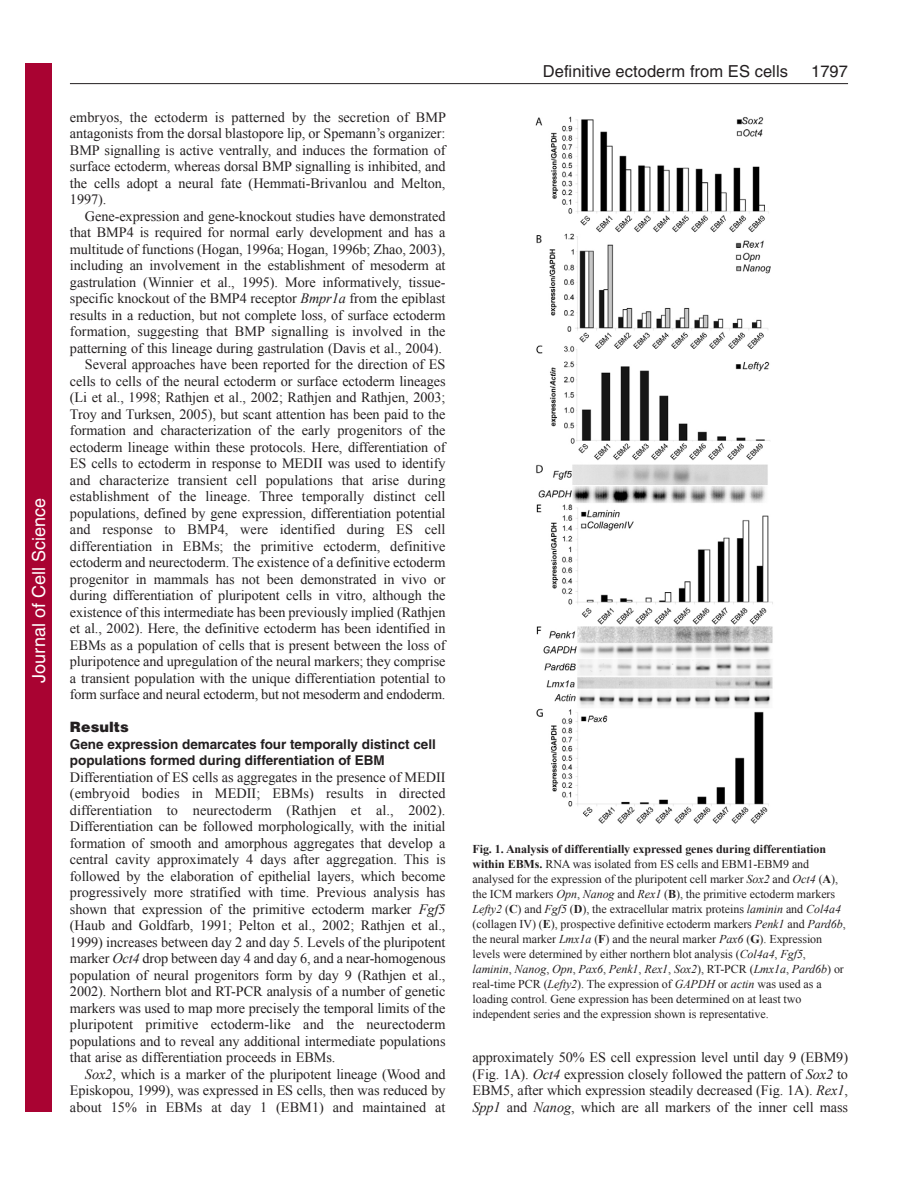
<style>
.page{position:relative;width:918px;height:1188px;background:#fff}
.page>*{position:absolute;margin:0;border:0;box-sizing:border-box;transform-origin:0 0}
.t1{font:18px "Helvetica";color:#fff}
.t2{font:16.5px "Helvetica";letter-spacing:.005em;color:#231f20}
.t3{font:14.25px/16.5px "Times New Roman";letter-spacing:-.005em;color:#231f20;text-align:justify}
.t4{font:900 14.25px "Helvetica";letter-spacing:.005em;color:#231f20}
.t5{font:700 13.5px/16.5px "Helvetica";color:#231f20}
.t6{font:12px/15px "Times New Roman";letter-spacing:-.005em;color:#231f20}
.s1{font-style:italic}
.s2{font-weight:700}
</style>
<div class="page">
<hr style="left:70px;top:83px;width:778px;height:1px;background:#231f20">
<img style="left:535px;top:116px;width:238px;height:708px">
<div style="left:26px;top:64px;width:26px;height:1048px;background:#a90332"></div>
<p class="t1" style="left:28px;top:683px;width:186px;rotate:-90deg">Journal of Cell Science</p>
<p class="t3" style="left:70px;top:108px;width:378px">embryos, the ectoderm is patterned by the secretion of BMP antagonists from the dorsal blastopore lip, or Spemann’s organizer:<br>BMP signalling is active ventrally, and induces the formation of surface ectoderm, whereas dorsal BMP signalling is inhibited, and the cells adopt a neural fate (Hemmati-Brivanlou and Melton, 1997).</p>
<p class="t3" style="left:70px;top:207px;width:377px;text-align:right">Gene-expression and gene-knockout studies have demonstrated that BMP4 is required for normal early development and has a multitude of functions (Hogan, 1996a; Hogan, 1996b; Zhao, 2003), including an involvement in the establishment of mesoderm at gastrulation (Winnier et al., 1995). More informatively, tissue&shy;specific knockout of the BMP4 receptor <span class="s1">Bmpr1a</span> from the epiblast results in a reduction, but not complete loss, of surface ectoderm formation, suggesting that BMP signalling is involved in the patterning of this lineage during gastrulation (Davis et al., 2004).<br>Several approaches have been reported for the direction of ES cells to cells of the neural ectoderm or surface ectoderm lineages (Li et al., 1998; Rathjen et al., 2002; Rathjen and Rathjen, 2003; Troy and Turksen, 2005), but scant attention has been paid to the formation and characterization of the early progenitors of the ectoderm lineage within these protocols. Here, differentiation of ES cells to ectoderm in response to MEDII was used to identify and characterize transient cell populations that arise during establishment of the lineage. Three temporally distinct cell populations, defined by gene expression, differentiation potential and response to BMP4, were identified during ES cell differentiation in EBMs; the primitive ectoderm, definitive ectoderm and neurectoderm. The existence of a definitive ectoderm progenitor in mammals has not been demonstrated in vivo or during differentiation of pluripotent cells in vitro, although the existence of this intermediate has been previously implied (Rathjen et al., 2002). Here, the definitive ectoderm has been identified in EBMs as a population of cells that is present between the loss of pluripotence and upregulation of the neural markers; they comprise a transient population with the unique differentiation potential to form surface and neural ectoderm, but not mesoderm and endoderm.</p>
<p class="t4" style="left:70px;top:722px;width:60px">Results</p>
<p class="t5" style="left:70px;top:737px;width:368px">Gene expression demarcates four temporally distinct cell populations formed during differentiation of EBM</p>
<p class="t3" style="left:70px;top:768px;width:377px">Differentiation of ES cells as aggregates in the presence of MEDII (embryoid bodies in MEDII; EBMs) results in directed differentiation to neurectoderm (Rathjen et al., 2002).<br>Differentiation can be followed morphologically, with the initial formation of smooth and amorphous aggregates that develop a central cavity approximately 4 days after aggregation. This is followed by the elaboration of epithelial layers, which become progressively more stratified with time. Previous analysis has shown that expression of the primitive ectoderm marker <span class="s1">Fgf5 </span>(Haub and Goldfarb, 1991; Pelton et al., 2002; Rathjen et al., 1999) increases between day 2 and day 5. Levels of the pluripotent marker <span class="s1">Oct4</span> drop between day 4 and day 6, and a near-homogenous population of neural progenitors form by day 9 (Rathjen et al., 2002). Northern blot and RT-PCR analysis of a number of genetic markers was used to map more precisely the temporal limits of the pluripotent primitive ectoderm-like and the neurectoderm populations and to reveal any additional intermediate populations that arise as differentiation proceeds in EBMs.</p>
<p class="t3" style="left:70px;top:1065px;width:377px;text-indent:15px"><span class="s1">Sox2</span>, which is a marker of the pluripotent lineage (Wood and Episkopou, 1999), was expressed in ES cells, then was reduced by about 15% in EBMs at day 1 (EBM1) and maintained at</p>
<p class="t2" style="left:543px;top:65px;width:247px">Definitive ectoderm from ES cells</p>
<p class="t2" style="left:811px;top:65px;width:38px">1797</p>
<p class="t6" style="left:472px;top:842px;width:375px"><span class="s2">Fig. 1. Analysis of differentially expressed genes during differentiation within EBMs.</span> RNA was isolated from ES cells and EBM1-EBM9 and analysed for the expression of the pluripotent cell marker <span class="s1">Sox2</span> and <span class="s1">Oct4</span> (<span class="s2">A</span>), the ICM markers <span class="s1">Opn</span>, <span class="s1">Nanog</span> and <span class="s1">Rex1</span> (<span class="s2">B</span>), the primitive ectoderm markers <span class="s1">Lefty2</span> (<span class="s2">C</span>) and <span class="s1">Fgf5</span> (<span class="s2">D</span>), the extracellular matrix proteins <span class="s1">laminin</span> and <span class="s1">Col4a4 </span>(collagen IV) (<span class="s2">E</span>), prospective definitive ectoderm markers <span class="s1">Penk1</span> and <span class="s1">Pard6b</span>, the neural marker <span class="s1">Lmx1a</span> (<span class="s2">F</span>) and the neural marker <span class="s1">Pax6</span> (<span class="s2">G</span>). Expression levels were determined by either northern blot analysis (<span class="s1">Col4a4</span>, <span class="s1">Fgf5</span>, <span class="s1">laminin</span>, <span class="s1">Nanog</span>, <span class="s1">Opn</span>, <span class="s1">Pax6</span>, <span class="s1">Penk1</span>, <span class="s1">Rex1</span>, <span class="s1">Sox2</span>), RT-PCR (<span class="s1">Lmx1a</span>, <span class="s1">Pard6b</span>) or real-time PCR (<span class="s1">Lefty2</span>). The expression of <span class="s1">GAPDH</span> or <span class="s1">actin</span> was used as a loading control. Gene expression has been determined on at least two independent series and the expression shown is representative.</p>
<p class="t3" style="left:472px;top:1049px;width:377px">approximately 50% ES cell expression level until day 9 (EBM9) (Fig. 1A). <span class="s1">Oct4</span> expression closely followed the pattern of <span class="s1">Sox2</span> to EBM5, after which expression steadily decreased (Fig. 1A). <span class="s1">Rex1</span>, <span class="s1">Spp1</span> and <span class="s1">Nanog</span>, which are all markers of the inner cell mass</p>
</div>
